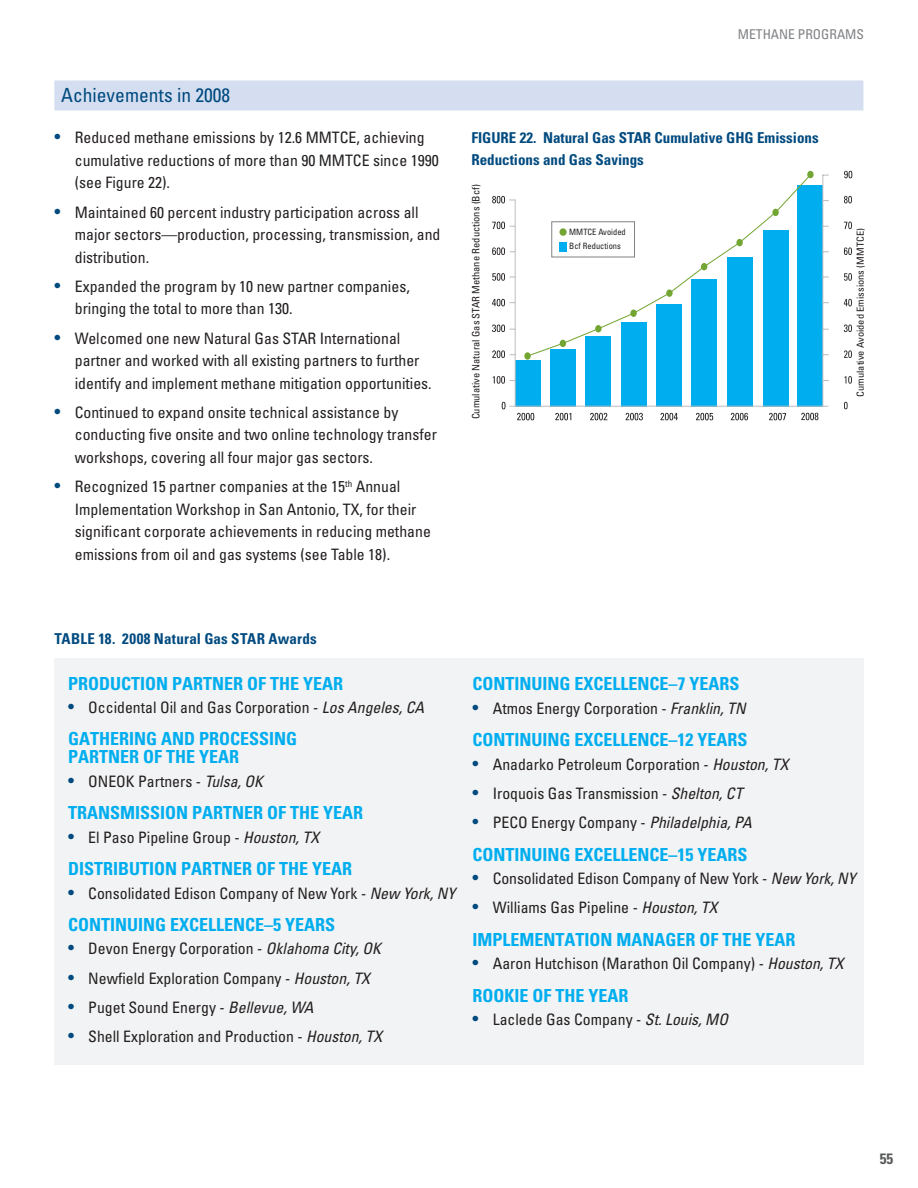
<style>
.page{position:relative;width:918px;height:1188px;background:#fff}
.page>*{position:absolute;margin:0;border:0;box-sizing:border-box;transform-origin:0 0}
.t1{font:condensed 19.5px "Univers LT Std";color:#004a7f}
.t2{font:700 condensed 18px "Univers LT Std";color:#00aeef}
.t3{font:condensed 15.75px/22.5px "Univers LT Std";color:#231f20}
.t4{font:700 condensed 15px/22.5px "Univers LT Std";color:#004a7f}
.t5{font:700 condensed 15px "Univers LT Std";color:#57585a}
.t6{font:condensed 13.5px "Univers LT Std";color:#808285}
.t7{font:condensed 10.2px "Univers LT Std";color:#231f20}
.t8{font:condensed 9.75px "Univers LT Std";color:#231f20;scale:1.08 1}
.t9{font:condensed 8.7px "Univers LT Std";color:#231f20}
.s1{font-size:18px;color:#004a7f}
.s2{font-style:italic}
</style>
<div class="page">
<div style="left:55px;top:658px;width:809px;height:406px;background:#f2f3f4"></div>
<svg style="left:502px;top:402px;width:4px;height:7px"></svg>
<svg style="left:493px;top:376px;width:12px;height:8px"></svg>
<svg style="left:492px;top:350px;width:13px;height:8px"></svg>
<svg style="left:492px;top:325px;width:13px;height:7px"></svg>
<svg style="left:492px;top:299px;width:13px;height:7px"></svg>
<svg style="left:492px;top:273px;width:13px;height:8px"></svg>
<svg style="left:492px;top:247px;width:13px;height:8px"></svg>
<svg style="left:492px;top:222px;width:13px;height:7px"></svg>
<svg style="left:492px;top:196px;width:13px;height:7px"></svg>
<svg style="left:517px;top:413px;width:17px;height:7px"></svg>
<svg style="left:555px;top:413px;width:16px;height:7px"></svg>
<svg style="left:590px;top:413px;width:17px;height:7px"></svg>
<svg style="left:626px;top:413px;width:17px;height:7px"></svg>
<svg style="left:660px;top:413px;width:18px;height:7px"></svg>
<svg style="left:696px;top:413px;width:17px;height:7px"></svg>
<svg style="left:731px;top:413px;width:17px;height:7px"></svg>
<svg style="left:769px;top:413px;width:17px;height:7px"></svg>
<svg style="left:844px;top:402px;width:4px;height:7px"></svg>
<svg style="left:845px;top:376px;width:7px;height:8px"></svg>
<svg style="left:844px;top:350px;width:8px;height:8px"></svg>
<svg style="left:844px;top:325px;width:8px;height:7px"></svg>
<svg style="left:844px;top:299px;width:8px;height:7px"></svg>
<svg style="left:844px;top:273px;width:8px;height:8px"></svg>
<svg style="left:844px;top:247px;width:8px;height:8px"></svg>
<svg style="left:844px;top:222px;width:8px;height:7px"></svg>
<svg style="left:844px;top:196px;width:8px;height:7px"></svg>
<svg style="left:509px;top:174px;width:320px;height:233px"></svg>
<div style="left:807px;top:171px;width:7px;height:7px;background:#73a532;border-radius:50%"></div>
<svg style="left:526px;top:174px;width:286px;height:183px"></svg>
<svg style="left:844px;top:171px;width:8px;height:7px"></svg>
<svg style="left:801px;top:413px;width:17px;height:7px"></svg>
<div style="left:54px;top:80px;width:809px;height:30px;background:#d4def0"></div>
<p class="t1" style="left:61px;top:83px;width:170px">Achievements in 2008</p>
<p class="t3" style="left:75px;top:126px;width:365px;text-indent:-20px"><span class="s1">•</span> Reduced methane emissions by 12.6 MMTCE, achieving cumulative reductions of more than 90 MMTCE since 1990 (see Figure 22).</p>
<p class="t3" style="left:75px;top:201px;width:367px;text-indent:-20px"><span class="s1">•</span> Maintained 60 percent industry participation across all major sectors—production, processing, transmission, and distribution.</p>
<p class="t3" style="left:75px;top:275px;width:337px;text-indent:-20px"><span class="s1">•</span> Expanded the program by 10 new partner companies, bringing the total to more than 130.</p>
<p class="t3" style="left:75px;top:327px;width:358px;text-indent:-20px"><span class="s1">•</span> Welcomed one new Natural Gas STAR International partner and worked with all existing partners to further identify and implement methane mitigation opportunities.</p>
<p class="t3" style="left:75px;top:401px;width:364px;text-indent:-20px"><span class="s1">•</span> Continued to expand onsite technical assistance by conducting five onsite and two online technology transfer workshops, covering all four major gas sectors.</p>
<p class="t3" style="left:75px;top:475px;width:358px;text-indent:-20px"><span class="s1">•</span> Recognized 15 partner companies at the 15<sup>th</sup> Annual Implementation Workshop in San Antonio, TX, for their significant corporate achievements in reducing methane emissions from oil and gas systems (see Table 18).</p>
<p class="t6" style="left:738px;top:26px;width:128px">METHANE PROGRAMS</p>
<p class="t4" style="left:471px;top:126px;width:349px">FIGURE 22. NATURAL GAS STAR CUMULATIVE GHG EMISSIONS<br>REDUCTIONS AND GAS SAVINGS</p>
<p class="t7" style="left:469px;top:419px;width:237px;rotate:-90deg">Cumulative Natural Gas STAR Methane Reductions (Bcf)</p>
<p class="t9" style="left:569px;top:226px;width:58px">MMTCE Avoided</p>
<p class="t9" style="left:569px;top:241px;width:53px">Bcf Reductions</p>
<p class="t8" style="left:854px;top:397px;width:158px;rotate:-90deg">Cumulative Avoided Emissions (MMTCE)</p>
<p class="t4" style="left:54px;top:627px;width:264px">TABLE 18. 2008 NATURAL GAS STAR AWARDS</p>
<p class="t2" style="left:68px;top:673px;width:21px">PRODUCTION</p>
<p class="t2" style="left:172px;top:673px;width:22px">PARTNER</p>
<p class="t2" style="left:247px;top:673px;width:34px">OF THE</p>
<p class="t2" style="left:303px;top:673px;width:21px">YEAR</p>
<p class="t3" style="left:68px;top:696px;width:358px"><span class="s1">•</span> Occidental Oil and Gas Corporation - <span class="s2">Los Angeles, CA</span></p>
<p class="t2" style="left:68px;top:728px;width:22px">GATHERING</p>
<p class="t2" style="left:161px;top:728px;width:13px">AND</p>
<p class="t2" style="left:199px;top:728px;width:21px">PROCESSING</p>
<p class="t2" style="left:68px;top:746px;width:22px">PARTNER</p>
<p class="t2" style="left:143px;top:746px;width:34px">OF THE</p>
<p class="t2" style="left:199px;top:746px;width:21px">YEAR</p>
<p class="t3" style="left:68px;top:770px;width:196px"><span class="s1">•</span> ONEOK Partners - <span class="s2">Tulsa, OK</span></p>
<p class="t2" style="left:68px;top:802px;width:20px">TRANSMISSION</p>
<p class="t2" style="left:192px;top:802px;width:22px">PARTNER</p>
<p class="t2" style="left:267px;top:802px;width:34px">OF THE</p>
<p class="t2" style="left:323px;top:802px;width:21px">YEAR</p>
<p class="t3" style="left:68px;top:826px;width:253px"><span class="s1">•</span> El Paso Pipeline Group - <span class="s2">Houston, TX</span></p>
<p class="t2" style="left:68px;top:858px;width:21px">DISTRIBUTION</p>
<p class="t2" style="left:181px;top:858px;width:22px">PARTNER</p>
<p class="t2" style="left:256px;top:858px;width:34px">OF THE</p>
<p class="t2" style="left:312px;top:858px;width:21px">YEAR</p>
<p class="t3" style="left:68px;top:881px;width:389px"><span class="s1">•</span> Consolidated Edison Company of New York - <span class="s2">New York, NY</span></p>
<p class="t2" style="left:68px;top:914px;width:21px">CONTINUING</p>
<p class="t2" style="left:170px;top:914px;width:20px">EXCELLENCE</p>
<p class="t2" style="left:264px;top:914px;width:42px">–5 YEARS</p>
<p class="t3" style="left:68px;top:937px;width:314px"><span class="s1">•</span> Devon Energy Corporation - <span class="s2">Oklahoma City, OK</span></p>
<p class="t3" style="left:68px;top:967px;width:303px"><span class="s1">•</span> Newfield Exploration Company - <span class="s2">Houston, TX</span></p>
<p class="t3" style="left:68px;top:996px;width:247px"><span class="s1">•</span> Puget Sound Energy - <span class="s2">Bellevue, WA</span></p>
<p class="t3" style="left:68px;top:1025px;width:316px"><span class="s1">•</span> Shell Exploration and Production - <span class="s2">Houston, TX</span></p>
<p class="t2" style="left:472px;top:673px;width:21px">CONTINUING</p>
<p class="t2" style="left:575px;top:673px;width:20px">EXCELLENCE</p>
<p class="t2" style="left:669px;top:673px;width:42px">–7 YEARS</p>
<p class="t3" style="left:472px;top:697px;width:275px"><span class="s1">•</span> Atmos Energy Corporation - <span class="s2">Franklin, TN</span></p>
<p class="t2" style="left:472px;top:729px;width:21px">CONTINUING</p>
<p class="t2" style="left:575px;top:729px;width:20px">EXCELLENCE</p>
<p class="t2" style="left:669px;top:729px;width:50px">–12 YEARS</p>
<p class="t3" style="left:472px;top:753px;width:317px"><span class="s1">•</span> Anadarko Petroleum Corporation - <span class="s2">Houston, TX</span></p>
<p class="t3" style="left:472px;top:782px;width:272px"><span class="s1">•</span> Iroquois Gas Transmission - <span class="s2">Shelton, CT</span></p>
<p class="t3" style="left:472px;top:811px;width:281px"><span class="s1">•</span> PECO Energy Company - <span class="s2">Philadelphia, PA</span></p>
<p class="t2" style="left:472px;top:843px;width:21px">CONTINUING</p>
<p class="t2" style="left:575px;top:843px;width:20px">EXCELLENCE</p>
<p class="t2" style="left:669px;top:843px;width:50px">–15 YEARS</p>
<p class="t3" style="left:472px;top:867px;width:385px"><span class="s1">•</span> Consolidated Edison Company of New York - <span class="s2">New York, NY</span></p>
<p class="t3" style="left:472px;top:896px;width:247px"><span class="s1">•</span> Williams Gas Pipeline - <span class="s2">Houston, TX</span></p>
<p class="t2" style="left:472px;top:928px;width:17px">IMPLEMENTATION</p>
<p class="t2" style="left:616px;top:928px;width:27px">MANAGER</p>
<p class="t2" style="left:699px;top:928px;width:34px">OF THE</p>
<p class="t2" style="left:755px;top:928px;width:21px">YEAR</p>
<p class="t3" style="left:472px;top:952px;width:373px"><span class="s1">•</span> Aaron Hutchison (Marathon Oil Company) - <span class="s2">Houston, TX</span></p>
<p class="t2" style="left:472px;top:984px;width:20px">ROOKIE</p>
<p class="t2" style="left:533px;top:984px;width:34px">OF THE</p>
<p class="t2" style="left:588px;top:984px;width:21px">YEAR</p>
<p class="t3" style="left:472px;top:1008px;width:257px"><span class="s1">•</span> Laclede Gas Company - <span class="s2">St. Louis, MO</span></p>
<p class="t5" style="left:880px;top:1150px;width:15px">55</p>
</div>
